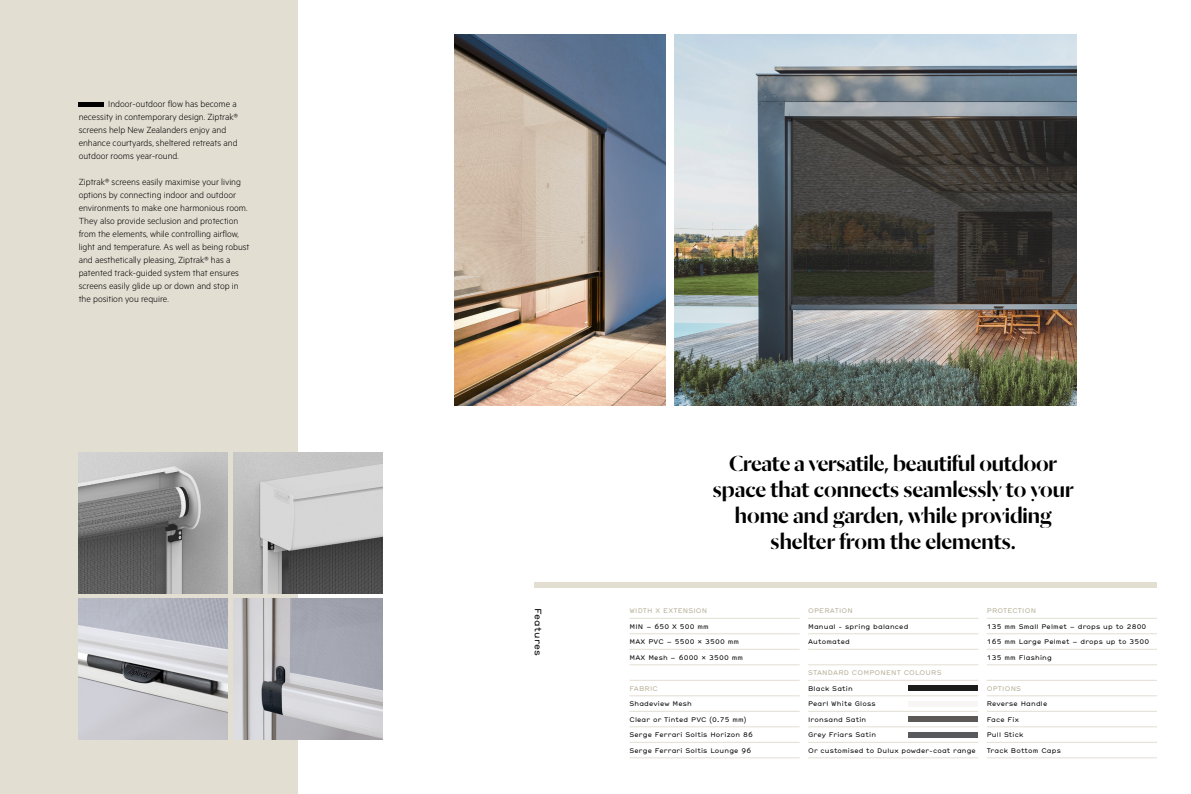
<style>
.page{position:relative;width:1191px;height:794px;background:#fff}
.page>*{position:absolute;margin:0;border:0;box-sizing:border-box;transform-origin:0 0}
.t1{font:500 24px/26px "Dala Moa";color:#000;text-align:center}
.t2{font:300 10px/13px "Metric";color:#000}
.t3{font:9px "Hermes";letter-spacing:.025em;color:#000}
.t4{font:6.5px "Hermes";letter-spacing:.025em;color:#000}
.t5{font:6.5px "Hermes";letter-spacing:.025em;color:#b5ae97}
</style>
<div class="page">
<div style="left:0;top:0;width:298px;height:794px;background:#e2ded2"></div>
<div style="left:79px;top:102px;width:25px;height:5px;background:#000"></div>
<hr style="left:629px;top:618px;width:170px;height:1px;background:#e2ded2">
<hr style="left:629px;top:633px;width:170px;height:1px;background:#e2ded2">
<hr style="left:629px;top:649px;width:170px;height:1px;background:#e2ded2">
<hr style="left:629px;top:664px;width:170px;height:1px;background:#e2ded2">
<hr style="left:629px;top:680px;width:170px;height:1px;background:#e2ded2">
<hr style="left:629px;top:695px;width:170px;height:1px;background:#e2ded2">
<hr style="left:629px;top:711px;width:170px;height:1px;background:#e2ded2">
<hr style="left:629px;top:726px;width:170px;height:1px;background:#e2ded2">
<hr style="left:629px;top:742px;width:170px;height:1px;background:#e2ded2">
<hr style="left:629px;top:757px;width:170px;height:1px;background:#e2ded2">
<hr style="left:808px;top:618px;width:170px;height:1px;background:#e2ded2">
<hr style="left:808px;top:633px;width:170px;height:1px;background:#e2ded2">
<hr style="left:808px;top:649px;width:170px;height:1px;background:#e2ded2">
<hr style="left:808px;top:664px;width:170px;height:1px;background:#e2ded2">
<hr style="left:808px;top:680px;width:170px;height:1px;background:#e2ded2">
<hr style="left:808px;top:695px;width:170px;height:1px;background:#e2ded2">
<hr style="left:808px;top:711px;width:170px;height:1px;background:#e2ded2">
<hr style="left:808px;top:726px;width:170px;height:1px;background:#e2ded2">
<hr style="left:808px;top:742px;width:170px;height:1px;background:#e2ded2">
<hr style="left:808px;top:757px;width:170px;height:1px;background:#e2ded2">
<hr style="left:986px;top:618px;width:171px;height:1px;background:#e2ded2">
<hr style="left:986px;top:633px;width:171px;height:1px;background:#e2ded2">
<hr style="left:986px;top:649px;width:171px;height:1px;background:#e2ded2">
<hr style="left:986px;top:664px;width:171px;height:1px;background:#e2ded2">
<hr style="left:986px;top:680px;width:171px;height:1px;background:#e2ded2">
<hr style="left:986px;top:695px;width:171px;height:1px;background:#e2ded2">
<hr style="left:986px;top:711px;width:171px;height:1px;background:#e2ded2">
<hr style="left:986px;top:726px;width:171px;height:1px;background:#e2ded2">
<hr style="left:986px;top:742px;width:171px;height:1px;background:#e2ded2">
<hr style="left:986px;top:757px;width:171px;height:1px;background:#e2ded2">
<div style="left:534px;top:582px;width:623px;height:5px;background:#e2ded2"></div>
<img style="left:674px;top:34px;width:402px;height:371px">
<img style="left:454px;top:34px;width:211px;height:371px">
<img style="left:233px;top:452px;width:150px;height:141px">
<img style="left:79px;top:598px;width:149px;height:141px">
<img style="left:79px;top:452px;width:149px;height:141px">
<img style="left:233px;top:598px;width:150px;height:141px">
<div style="left:908px;top:716px;width:70px;height:6px;background:#5d5956"></div>
<div style="left:908px;top:700px;width:70px;height:6px;background:#f7f6f5"></div>
<div style="left:908px;top:685px;width:70px;height:6px;background:#1c1c1c"></div>
<div style="left:908px;top:731px;width:70px;height:6px;background:#57595c"></div>
<p class="t2" style="left:79px;top:96px;width:161px;text-indent:30px">Indoor-outdoor flow has become a necessity in contemporary design. Ziptrak® screens help New Zealanders enjoy and enhance courtyards, sheltered retreats and outdoor rooms year-round.</p>
<p class="t2" style="left:79px;top:174px;width:172px">Ziptrak® screens easily maximise your living options by connecting indoor and outdoor environments to make one harmonious room.<br>They also provide seclusion and protection from the elements, while controlling airflow, light and temperature. As well as being robust and aesthetically pleasing, Ziptrak® has a patented track-guided system that ensures screens easily glide up or down and stop in the position you require.</p>
<h1 class="t1" style="left:713px;top:449px;width:362px">Create a versatile, beautiful outdoor space that connects seamlessly to your home and garden, while providing shelter from the elements.</h1>
<p class="t3" style="left:544px;top:608px;width:50px;rotate:90deg">Features</p>
<p class="t5" style="left:629px;top:606px;width:79px">WIDTH X EXTENSION</p>
<p class="t4" style="left:629px;top:621px;width:81px">MIN – 650 X 500 mm</p>
<p class="t4" style="left:629px;top:637px;width:111px">MAX PVC – 5500 x 3500 mm</p>
<p class="t4" style="left:629px;top:652px;width:115px">MAX Mesh – 6000 x 3500 mm</p>
<p class="t5" style="left:629px;top:683px;width:30px">FABRIC</p>
<p class="t4" style="left:629px;top:699px;width:64px">Shadeview Mesh</p>
<p class="t4" style="left:629px;top:714px;width:118px">Clear or Tinted PVC (0.75 mm)</p>
<p class="t4" style="left:629px;top:730px;width:125px">Serge Ferrari Soltis Horizon 86</p>
<p class="t4" style="left:629px;top:745px;width:123px">Serge Ferrari Soltis Lounge 96</p>
<p class="t5" style="left:808px;top:606px;width:46px">OPERATION</p>
<p class="t4" style="left:808px;top:621px;width:102px">Manual - spring balanced</p>
<p class="t4" style="left:808px;top:637px;width:43px">Automated</p>
<p class="t5" style="left:808px;top:668px;width:135px">STANDARD COMPONENT COLOURS</p>
<p class="t4" style="left:808px;top:683px;width:46px">Black Satin</p>
<p class="t4" style="left:808px;top:699px;width:69px">Pearl White Gloss</p>
<p class="t4" style="left:808px;top:714px;width:60px">Ironsand Satin</p>
<p class="t4" style="left:808px;top:730px;width:69px">Grey Friars Satin</p>
<p class="t4" style="left:808px;top:745px;width:169px">Or customised to Dulux powder-coat range</p>
<p class="t5" style="left:986px;top:606px;width:51px">PROTECTION</p>
<p class="t4" style="left:986px;top:621px;width:161px">135 mm Small Pelmet – drops up to 2800</p>
<p class="t4" style="left:986px;top:637px;width:164px">165 mm Large Pelmet – drops up to 3500</p>
<p class="t4" style="left:986px;top:652px;width:66px">135 mm Flashing</p>
<p class="t5" style="left:986px;top:683px;width:36px">OPTIONS</p>
<p class="t4" style="left:986px;top:699px;width:62px">Reverse Handle</p>
<p class="t4" style="left:986px;top:714px;width:34px">Face Fix</p>
<p class="t4" style="left:986px;top:730px;width:38px">Pull Stick</p>
<p class="t4" style="left:986px;top:745px;width:76px">Track Bottom Caps</p>
</div>
